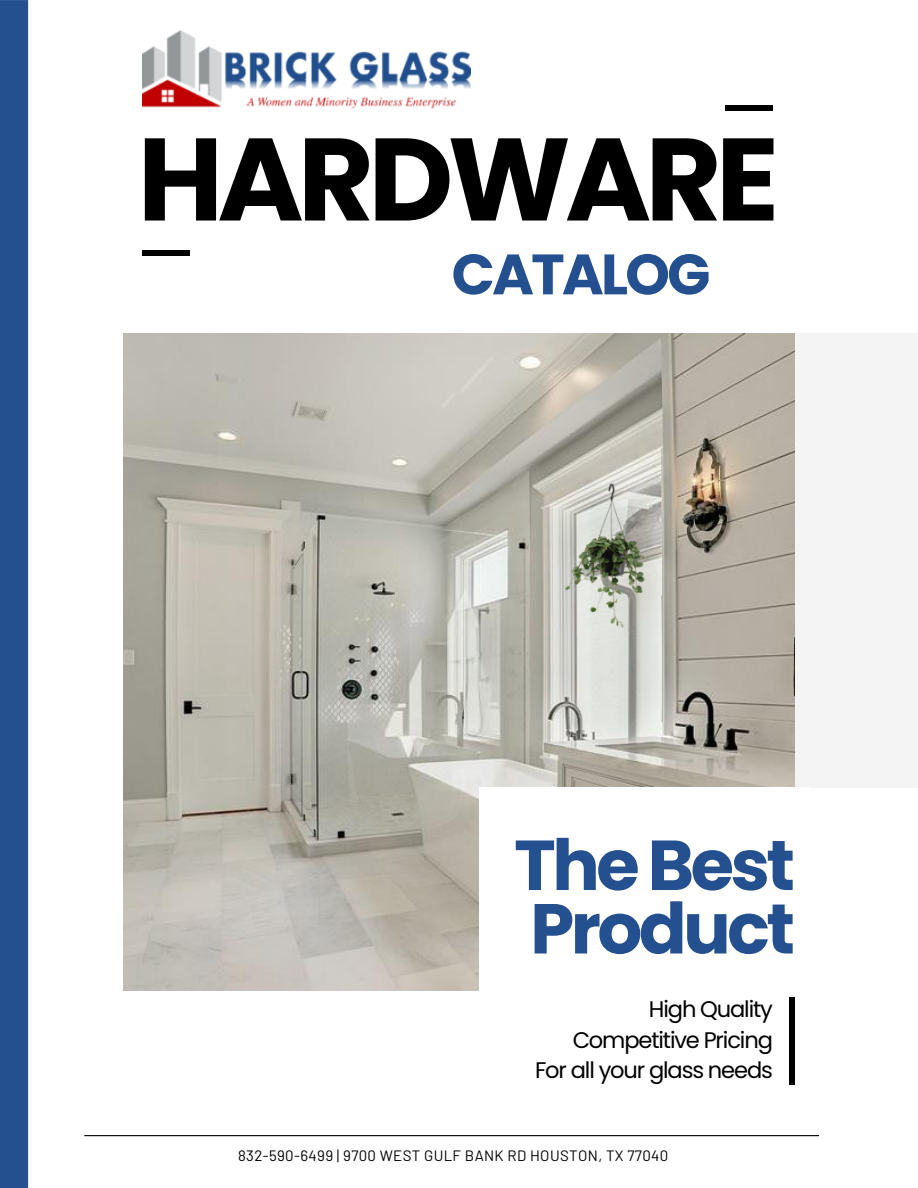
<style>
.page{position:relative;width:918px;height:1188px;background:#fff}
.page>*{position:absolute;margin:0;border:0;box-sizing:border-box;transform-origin:0 0}
.t1{font:700 117.15px "Poppins";letter-spacing:-.05em;color:#000}
.t2{font:700 70.5px "Poppins";letter-spacing:-.05em;color:#24508f}
.t3{font:700 56.85px "Poppins";letter-spacing:-.05em;color:#24508f}
.t4{font:22.5px "Poppins";letter-spacing:-.05em;color:#000}
.t5{font:15px "Barlow";letter-spacing:.025em;color:#000}
</style>
<div class="page">
<div style="left:790px;top:334px;width:128px;height:454px;background:#f4f4f4"></div>
<img style="left:123px;top:334px;width:672px;height:657px">
<div style="left:479px;top:788px;width:331px;height:221px;background:#fff"></div>
<div style="left:790px;top:997px;width:5px;height:88px;background:#000"></div>
<div style="left:726px;top:105px;width:47px;height:6px;background:#000"></div>
<img style="left:537px;top:481px;width:151px;height:152px">
<img style="left:143px;top:31px;width:327px;height:78px">
<hr style="left:84px;top:1135px;width:735px;height:1px;background:#000">
<div style="left:143px;top:250px;width:47px;height:6px;background:#000"></div>
<div style="left:0;top:0;width:28px;height:1188px;background:#24508f"></div>
<p class="t1" style="left:138px;top:98px;width:643px">HARDWARE</p>
<p class="t3" style="left:452px;top:235px;width:260px">CATALOG</p>
<p class="t2" style="left:514px;top:816px;width:282px">The Best</p>
<p class="t2" style="left:530px;top:879px;width:266px">Product</p>
<p class="t4" style="left:649px;top:993px;width:126px">High Quality</p>
<p class="t4" style="left:573px;top:1024px;width:202px">Competitive Pricing</p>
<p class="t4" style="left:535px;top:1055px;width:239px">For all your glass needs</p>
<p class="t5" style="left:238px;top:1146px;width:432px">832-590-6499 | 9700 WEST GULF BANK RD HOUSTON, TX 77040</p>
</div>
